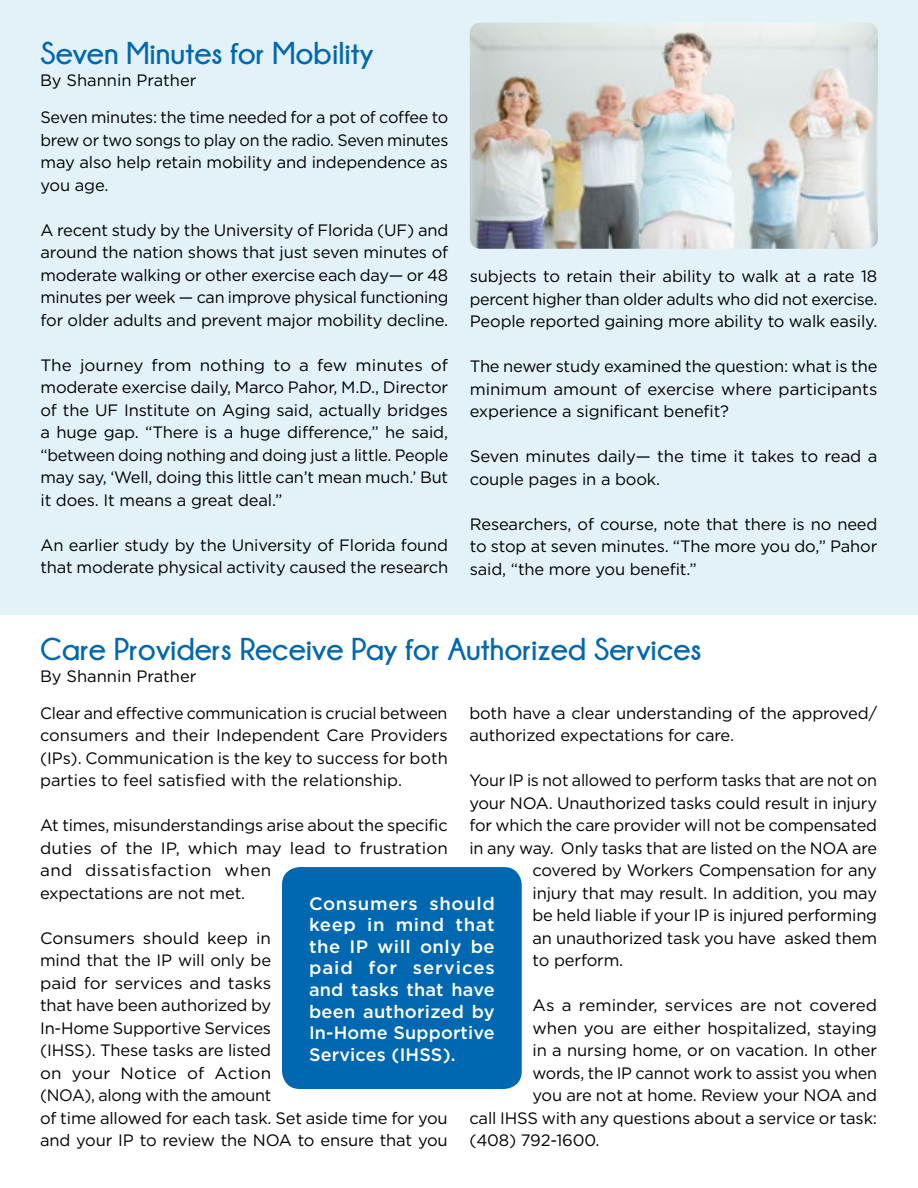
<style>
.page{position:relative;width:918px;height:1188px;background:#fff}
.page>*{position:absolute;margin:0;border:0;box-sizing:border-box;transform-origin:0 0}
.t1{font:700 31.5px "Champagne&Limousines";color:#0067b1}
.t2{font:500 18px/21.6px "Gotham";letter-spacing:.01em;color:#fff;text-align:justify}
.t3{font:16.5px/22.5px "Gotham";letter-spacing:-.01em;color:#000;text-align:justify}
</style>
<div class="page">
<div style="left:0;top:0;width:918px;height:615px;background:#e3f2f8"></div>
<hr style="left:0;top:329px;width:1px;height:859px;background:#d3e5ee">
<div style="left:282px;top:867px;width:240px;height:222px;background:#0067b1;border-radius:18px"></div>
<img style="left:470px;top:22px;width:408px;height:227px">
<h1 class="t1" style="left:40px;top:35px;width:335px">Seven Minutes for Mobility</h1>
<p class="t3" style="left:40px;top:69px;width:158px">By Shannin Prather</p>
<p class="t3" style="left:40px;top:106px;width:409px">Seven minutes: the time needed for a pot of coffee to brew or two songs to play on the radio. Seven minutes may also help retain mobility and independence as you age.</p>
<p class="t3" style="left:40px;top:218px;width:409px">A recent study by the University of Florida (UF) and around the nation shows that just seven minutes of moderate walking or other exercise each day— or 48 minutes per week — can improve physical functioning for older adults and prevent major mobility decline.</p>
<p class="t3" style="left:40px;top:353px;width:409px">The journey from nothing to a few minutes of moderate exercise daily, Marco Pahor, M.D., Director of the UF Institute on Aging said, actually bridges a huge gap. “There is a huge difference,” he said, “between doing nothing and doing just a little. People may say, ‘Well, doing this little can’t mean much.’ But it does. It means a great deal.”</p>
<p class="t3" style="left:40px;top:533px;width:409px">An earlier study by the University of Florida found that moderate physical activity caused the research</p>
<p class="t3" style="left:470px;top:265px;width:409px">subjects to retain their ability to walk at a rate 18 percent higher than older adults who did not exercise.<br>People reported gaining more ability to walk easily.</p>
<p class="t3" style="left:470px;top:355px;width:409px">The newer study examined the question: what is the minimum amount of exercise where participants experience a significant benefit?</p>
<p class="t3" style="left:470px;top:445px;width:409px">Seven minutes daily— the time it takes to read a couple pages in a book.</p>
<p class="t3" style="left:470px;top:512px;width:409px">Researchers, of course, note that there is no need to stop at seven minutes. “The more you do,” Pahor said, “the more you benefit.”</p>
<h1 class="t1" style="left:40px;top:631px;width:663px">Care Providers Receive Pay for Authorized Services</h1>
<p class="t3" style="left:40px;top:665px;width:158px">By Shannin Prather</p>
<p class="t3" style="left:469px;top:701px;width:409px">both have a clear understanding of the approved/ authorized expectations for care.</p>
<p class="t3" style="left:469px;top:769px;width:409px">Your IP is not allowed to perform tasks that are not on</p>
<p class="t3" style="left:469px;top:791px;width:409px">your NOA. Unauthorized tasks could result in injury</p>
<p class="t3" style="left:469px;top:814px;width:409px">for which the care provider will not be compensated</p>
<p class="t3" style="left:469px;top:836px;width:409px">in any way. Only tasks that are listed on the NOA are</p>
<p class="t3" style="left:533px;top:859px;width:346px">covered by Workers Compensation for any</p>
<p class="t3" style="left:533px;top:881px;width:346px">injury that may result. In addition, you may</p>
<p class="t3" style="left:533px;top:904px;width:346px">be held liable if your IP is injured performing</p>
<p class="t3" style="left:533px;top:926px;width:346px">an unauthorized task you have asked them</p>
<p class="t3" style="left:533px;top:949px;width:92px">to perform.</p>
<p class="t3" style="left:533px;top:994px;width:346px">As a reminder, services are not covered</p>
<p class="t3" style="left:533px;top:1016px;width:346px">when you are either hospitalized, staying</p>
<p class="t3" style="left:533px;top:1039px;width:346px">in a nursing home, or on vacation. In other</p>
<p class="t3" style="left:533px;top:1061px;width:346px">words, the IP cannot work to assist you when</p>
<p class="t3" style="left:533px;top:1084px;width:346px">you are not at home. Review your NOA and</p>
<p class="t3" style="left:469px;top:1106px;width:409px">call IHSS with any questions about a service or task:</p>
<p class="t3" style="left:469px;top:1129px;width:132px">(408) 792-1600.</p>
<p class="t3" style="left:40px;top:701px;width:409px">Clear and effective communication is crucial between consumers and their Independent Care Providers (IPs). Communication is the key to success for both parties to feel satisfied with the relationship.</p>
<p class="t3" style="left:40px;top:814px;width:409px;text-align:left">At times, misunderstandings arise about the specific duties of the IP, which may lead to frustration and dissatisfaction when<br>expectations are not met.</p>
<p class="t3" style="left:40px;top:926px;width:409px;text-align:left">Consumers should keep in<br>mind that the IP will only be<br>paid for services and tasks<br>that have been authorized by<br>In-Home Supportive Services<br>(IHSS). These tasks are listed<br>on your Notice of Action<br>(NOA), along with the amount<br>of time allowed for each task. Set aside time for you and your IP to review the NOA to ensure that you</p>
<p class="t2" style="left:309px;top:892px;width:187px">Consumers should keep in mind that the IP will only be paid for services and tasks that have been authorized by In-Home Supportive Services (IHSS).</p>
</div>
